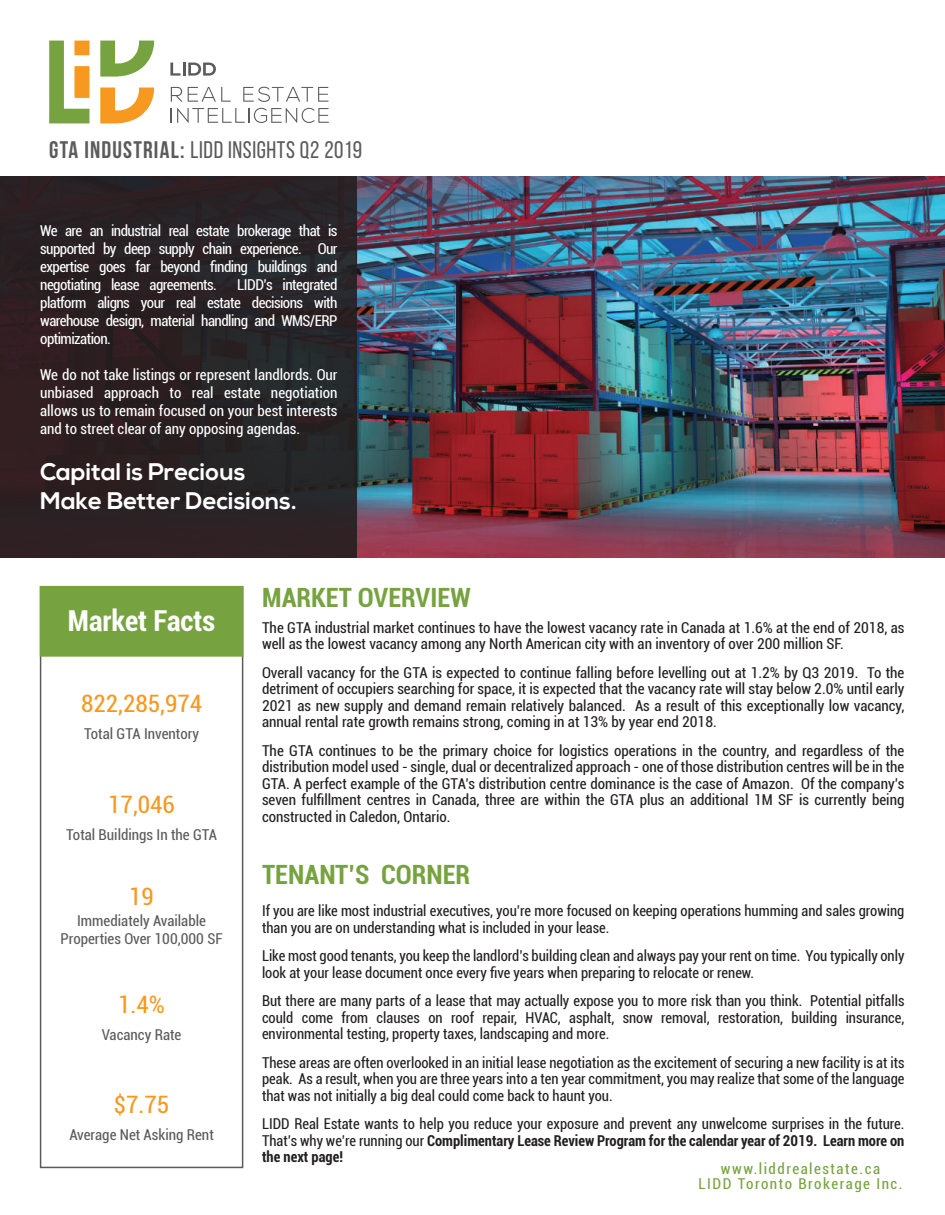
<style>
.page{position:relative;width:945px;height:1215px;background:#fff}
.page>*{position:absolute;margin:0;border:0;box-sizing:border-box;transform-origin:0 0}
.t1{font:700 condensed 28.8px "Roboto";color:#fff}
.t2{font:700 condensed 26.55px "Roboto";color:#76a340}
.t3{font:700 24px/28.5px "Nexa";color:#fff}
.t4{font:24px "Bebas Neue";letter-spacing:.025em;color:#5a5b5a}
.t5{font:condensed 24px "Roboto";color:#f79820}
.t6{font:condensed 15px/16.5px "Roboto";color:#231f20;text-align:justify}
.t7{font:condensed 15px/18px "Roboto";letter-spacing:-.035em;color:#fff;text-align:justify}
.t8{font:condensed 15px/18px "Roboto";color:#5a5b5a;text-align:center}
.t9{font:condensed 15px/15px "Roboto";letter-spacing:.1em;color:#76a340;text-align:center}
.s1{font-weight:700}
</style>
<div class="page">
<img style="left:357px;top:176px;width:588px;height:382px">
<svg style="left:171px;top:87px;width:60px;height:15px"></svg>
<svg style="left:243px;top:87px;width:86px;height:15px"></svg>
<svg style="left:171px;top:108px;width:158px;height:15px"></svg>
<svg style="left:170px;top:63px;width:46px;height:13px"></svg>
<svg style="left:100px;top:41px;width:54px;height:36px"></svg>
<svg style="left:100px;top:87px;width:54px;height:36px"></svg>
<svg style="left:49px;top:41px;width:41px;height:82px"></svg>
<div style="left:0;top:176px;width:357px;height:382px;background:#231f20"></div>
<div style="left:40px;top:586px;width:203px;height:582px;border:2px solid #5a5b5a"></div>
<div style="left:40px;top:586px;width:203px;height:71px;background:#76a340;border:2px solid #76a340"></div>
<h3 class="t4" style="left:49px;top:136px;width:314px"><span class="s1">GTA INDUSTRIAL:</span> LIDD INSIGHTS Q2 2019</h3>
<p class="t7" style="left:40px;top:221px;width:299px">We are an industrial real estate brokerage that is supported by deep supply chain experience. Our expertise goes far beyond finding buildings and negotiating lease agreements.</p>
<p class="t7" style="left:40px;top:275px;width:299px;text-indent:197px">LIDD’s integrated platform aligns your real estate decisions with warehouse design, material handling and WMS/ERP optimization.</p>
<p class="t7" style="left:40px;top:365px;width:299px">We do not take listings or represent landlords. Our unbiased approach to real estate negotiation allows us to remain focused on your best interests and to street clear of any opposing agendas.</p>
<h3 class="t3" style="left:40px;top:458px;width:258px">Capital is Precious<br>Make Better Decisions.</h3>
<h1 class="t1" style="left:68px;top:601px;width:149px">Market Facts</h1>
<h3 class="t5" style="left:81px;top:687px;width:123px">822,285,974</h3>
<p class="t8" style="left:84px;top:724px;width:117px">Total GTA Inventory</p>
<h3 class="t5" style="left:108px;top:787px;width:68px">17,046</h3>
<p class="t8" style="left:66px;top:825px;width:153px">Total Buildings In the GTA</p>
<h3 class="t5" style="left:129px;top:880px;width:26px">19</h3>
<p class="t8" style="left:61px;top:911px;width:163px">Immediately Available<br>Properties Over 100,000 SF</p>
<h3 class="t5" style="left:118px;top:988px;width:48px">1.4%</h3>
<p class="t8" style="left:102px;top:1025px;width:81px">Vacancy Rate</p>
<h3 class="t5" style="left:114px;top:1088px;width:57px">$7.75</h3>
<p class="t8" style="left:69px;top:1125px;width:146px">Average Net Asking Rent</p>
<h2 class="t2" style="left:262px;top:579px;width:210px">MARKET OVERVIEW</h2>
<p class="t6" style="left:262px;top:619px;width:644px">The GTA industrial market continues to have the lowest vacancy rate in Canada at 1.6% at the end of 2018, as well as the lowest vacancy among any North American city with an inventory of over 200 million SF.</p>
<p class="t6" style="left:262px;top:664px;width:644px">Overall vacancy for the GTA is expected to continue falling before levelling out at 1.2% by Q3 2019. To the detriment of occupiers searching for space, it is expected that the vacancy rate will stay below 2.0% until early 2021 as new supply and demand remain relatively balanced. As a result of this exceptionally low vacancy, annual rental rate growth remains strong, coming in at 13% by year end 2018.</p>
<p class="t6" style="left:262px;top:742px;width:644px">The GTA continues to be the primary choice for logistics operations in the country, and regardless of the distribution model used - single, dual or decentralized approach - one of those distribution centres will be in the GTA. A perfect example of the GTA’s distribution centre dominance is the case of Amazon. Of the company’s seven fulfillment centres in Canada, three are within the GTA plus an additional 1M SF is currently being constructed in Caledon, Ontario.</p>
<h2 class="t2" style="left:262px;top:856px;width:210px">TENANT’S CORNER</h2>
<p class="t6" style="left:262px;top:902px;width:644px">If you are like most industrial executives, you’re more focused on keeping operations humming and sales growing than you are on understanding what is included in your lease.</p>
<p class="t6" style="left:262px;top:947px;width:644px">Like most good tenants, you keep the landlord’s building clean and always pay your rent on time. You typically only look at your lease document once every five years when preparing to relocate or renew.</p>
<p class="t6" style="left:262px;top:992px;width:644px">But there are many parts of a lease that may actually expose you to more risk than you think. Potential pitfalls could come from clauses on roof repair, HVAC, asphalt, snow removal, restoration, building insurance, environmental testing, property taxes, landscaping and more.</p>
<p class="t6" style="left:262px;top:1054px;width:644px">These areas are often overlooked in an initial lease negotiation as the excitement of securing a new facility is at its peak. As a result, when you are three years into a ten year commitment, you may realize that some of the language that was not initially a big deal could come back to haunt you.</p>
<p class="t6" style="left:262px;top:1115px;width:644px">LIDD Real Estate wants to help you reduce your exposure and prevent any unwelcome surprises in the future.<br>That’s why we’re running our <span class="s1">Complimentary Lease Review Program for the calendar year of 2019. Learn more on the next page!</span></p>
<p class="t9" style="left:699px;top:1161px;width:205px">www.liddrealestate.ca<br>LIDD Toronto Brokerage Inc.</p>
</div>
